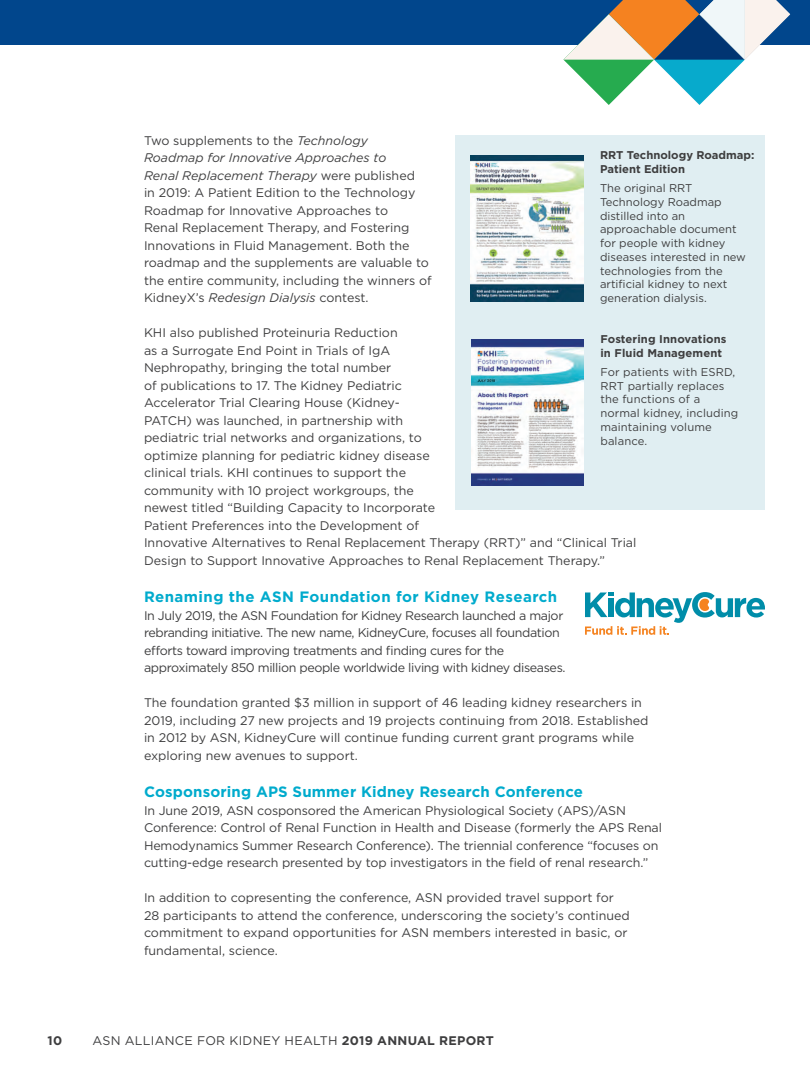
<style>
.page{position:relative;width:810px;height:1080px;background:#fff}
.page>*{position:absolute;margin:0;border:0;box-sizing:border-box;transform-origin:0 0}
.t1{font:700 15px "Gotham";letter-spacing:.01em;color:#00abcd}
.t2{font:700 15px "Gotham";letter-spacing:.03em;color:#00abcd}
.t3{font:12.5px/17.5px "Gotham";color:#3e3e3f}
.t4{font:12.5px/17.5px "Gotham";letter-spacing:-.03em;color:#3e3e3f}
.t5{font:12.5px "Gotham";letter-spacing:.02em;color:#3e3e3f}
.t6{font:700 12.5px "Gotham";color:#3e3e3f}
.t7{font:11.25px/13.8px "Gotham";color:#3e3e3f}
.t8{font:700 11.25px/13.8px "Gotham";color:#3e3e3f}
.s1{font-style:italic}
.s2{font-weight:700}
</style>
<div class="page">
<div style="left:0;top:0;width:810px;height:45px;background:#01468c"></div>
<svg style="left:563px;top:0;width:227px;height:105px"></svg>
<div style="left:455px;top:135px;width:310px;height:375px;background:#e0eef2"></div>
<img style="left:471px;top:156px;width:112px;height:146px">
<img style="left:471px;top:340px;width:113px;height:145px">
<svg style="left:585px;top:592px;width:180px;height:43px"></svg>
<p class="t3" style="left:144px;top:132px;width:289px">Two supplements to the <span class="s1">Technology<br>Roadmap for Innovative Approaches to<br>Renal Replacement Therapy</span> were published<br>in 2019: A Patient Edition to the Technology Roadmap for Innovative Approaches to<br>Renal Replacement Therapy, and Fostering Innovations in Fluid Management. Both the roadmap and the supplements are valuable to the entire community, including the winners of KidneyX’s <span class="s1">Redesign Dialysis</span> contest.</p>
<p class="t3" style="left:144px;top:324px;width:494px">KHI also published Proteinuria Reduction<br>as a Surrogate End Point in Trials of IgA<br>Nephropathy, bringing the total number<br>of publications to 17. The Kidney Pediatric<br>Accelerator Trial Clearing House (Kidney-<br>PATCH) was launched, in partnership with<br>pediatric trial networks and organizations, to<br>optimize planning for pediatric kidney disease<br>clinical trials. KHI continues to support the<br>community with 10 project workgroups, the<br>newest titled “Building Capacity to Incorporate<br>Patient Preferences into the Development of<br>Innovative Alternatives to Renal Replacement Therapy (RRT)” and “Clinical Trial Design to Support Innovative Approaches to Renal Replacement Therapy.”</p>
<p class="t2" style="left:144px;top:587px;width:415px">Renaming the ASN Foundation for Kidney Research</p>
<p class="t4" style="left:144px;top:607px;width:423px">In July 2019, the ASN Foundation for Kidney Research launched a major rebranding initiative. The new name, KidneyCure, focuses all foundation efforts toward improving treatments and finding cures for the approximately 850 million people worldwide living with kidney diseases.</p>
<p class="t3" style="left:144px;top:694px;width:506px">The foundation granted $3 million in support of 46 leading kidney researchers in 2019, including 27 new projects and 19 projects continuing from 2018. Established in 2012 by ASN, KidneyCure will continue funding current grant programs while exploring new avenues to support.</p>
<p class="t1" style="left:144px;top:782px;width:441px">Cosponsoring APS Summer Kidney Research Conference</p>
<p class="t3" style="left:144px;top:802px;width:520px">In June 2019, ASN cosponsored the American Physiological Society (APS)/ASN Conference: Control of Renal Function in Health and Disease (formerly the APS Renal Hemodynamics Summer Research Conference). The triennial conference “focuses on cutting-edge research presented by top investigators in the field of renal research.”</p>
<p class="t3" style="left:144px;top:889px;width:487px">In addition to copresenting the conference, ASN provided travel support for 28 participants to attend the conference, underscoring the society’s continued commitment to expand opportunities for ASN members interested in basic, or fundamental, science.</p>
<p class="t8" style="left:600px;top:148px;width:156px">RRT Technology Roadmap:<br>Patient Edition</p>
<p class="t7" style="left:600px;top:181px;width:147px">The original RRT<br>Technology Roadmap distilled into an approachable document for people with kidney diseases interested in new technologies from the artificial kidney to next generation dialysis.</p>
<p class="t8" style="left:600px;top:332px;width:128px">Fostering Innovations in Fluid Management</p>
<p class="t7" style="left:600px;top:365px;width:139px">For patients with ESRD,<br>RRT partially replaces the functions of a normal kidney, including maintaining volume balance.</p>
<p class="t6" style="left:48px;top:1032px;width:16px">10</p>
<p class="t5" style="left:92px;top:1033px;width:403px">ASN ALLIANCE FOR KIDNEY HEALTH <span class="s2">2019 ANNUAL REPORT</span></p>
</div>
